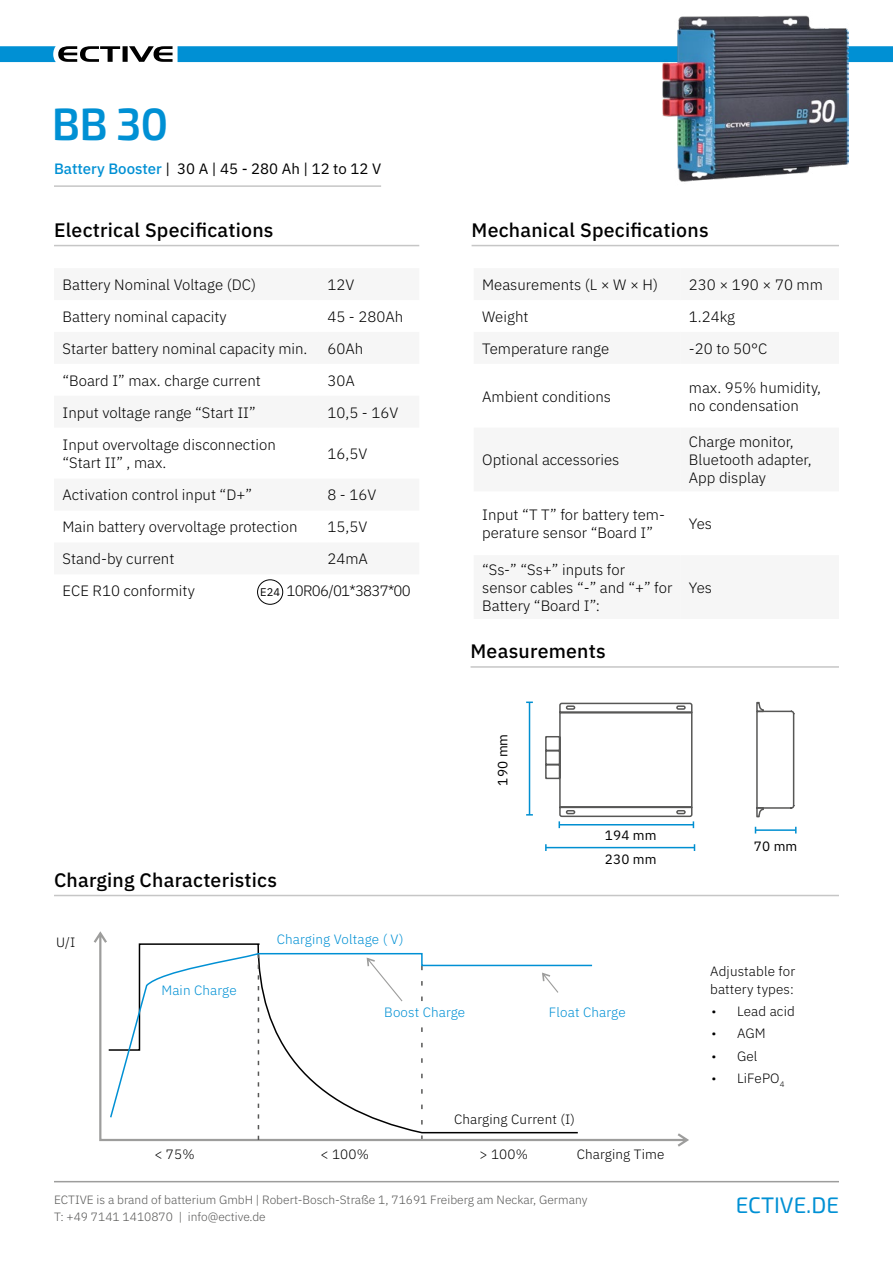
<style>
.page{position:relative;width:893px;height:1263px;background:#fff}
.page>*{position:absolute;margin:0;border:0;box-sizing:border-box;transform-origin:0 0}
.t1{font:600 45.3px "Exo 2";color:#0090d4}
.t2{font:22.5px "Exo 2";color:#0090d4}
.t3{font:500 19.5px "IBM Plex Sans";letter-spacing:.01em;color:#000}
.t4{font:300 15px/32px "IBM Plex Sans";color:#000}
.t5{font:15px "IBM Plex Sans";color:#000}
.t6{font:300 15px "IBM Plex Sans";letter-spacing:-.05em;color:#000}
.t7{font:300 13.5px/18px "IBM Plex Sans";letter-spacing:.01em;color:#000}
.t8{font:300 13.5px "IBM Plex Sans";letter-spacing:.01em;color:#0090d4}
.t9{font:13.5px "IBM Plex Sans";letter-spacing:.01em;color:#000}
.t10{font:300 12px/16.5px "IBM Plex Sans";color:#575756}
.s1{font-weight:500;color:#0090d4}
.s2{font-weight:400;font-size:11.1px}
</style>
<div class="page">
<svg style="left:0;top:46px;width:173px;height:16px"></svg>
<div style="left:178px;top:46px;width:715px;height:16px;background:#0090d4"></div>
<hr style="left:54px;top:245px;width:365px;height:1px;background:#c6c6c6">
<hr style="left:472px;top:245px;width:367px;height:1px;background:#c6c6c6">
<hr style="left:471px;top:666px;width:368px;height:2px;background:#c6c6c6">
<hr style="left:54px;top:1181px;width:785px;height:1px;background:#9d9d9c">
<svg style="left:94px;top:931px;width:595px;height:216px"></svg>
<svg style="left:107px;top:942px;width:472px;height:192px"></svg>
<svg style="left:258px;top:1119px;width:1px;height:21px"></svg>
<svg style="left:109px;top:952px;width:485px;height:167px"></svg>
<hr style="left:54px;top:895px;width:785px;height:1px;background:#c6c6c6">
<hr style="left:546px;top:847px;width:148px;height:1px;background:#008fd1">
<svg style="left:545px;top:844px;width:2px;height:7px"></svg>
<hr style="left:755px;top:829px;width:41px;height:2px;background:#008fd1">
<hr style="left:529px;top:702px;width:1px;height:113px;background:#008fd1">
<svg style="left:526px;top:701px;width:7px;height:2px"></svg>
<img style="left:663px;top:15px;width:186px;height:167px">
<svg style="left:756px;top:701px;width:39px;height:117px"></svg>
<svg style="left:545px;top:702px;width:149px;height:126px"></svg>
<div style="left:257px;top:579px;width:26px;height:26px;border:1px solid #000;border-radius:50%"></div>
<hr style="left:54px;top:185px;width:327px;height:2px;background:#c6c6c6">
<h1 class="t1" style="left:52px;top:97px;width:118px">BB 30</h1>
<p class="t5" style="left:54px;top:158px;width:329px"><span class="s1">Battery Booster</span> | 30 A | 45 - 280 Ah | 12 to 12 V</p>
<h3 class="t3" style="left:54px;top:215px;width:221px">Electrical Specifications</h3>
<h3 class="t3" style="left:472px;top:215px;width:239px">Mechanical Specifications</h3>
<p class="t4" style="left:63px;top:267px;width:247px">Battery Nominal Voltage (DC)<br>Battery nominal capacity<br>Starter battery nominal capacity min. “Board I” max. charge current<br>Input voltage range “Start II”<br>Input overvoltage disconnection</p>
<p class="t4" style="left:63px;top:445px;width:237px">“Start II” , max.<br>Activation control input “D+”<br>Main battery overvoltage protection<br>Stand-by current<br>ECE R10 conformity</p>
<p class="t4" style="left:327px;top:267px;width:77px">12V<br>45 - 280Ah<br>60Ah<br>30A<br>10,5 - 16V</p>
<p class="t4" style="left:327px;top:436px;width:41px">16,5V</p>
<p class="t4" style="left:327px;top:478px;width:50px">8 - 16V<br>15,5V<br>24mA</p>
<p class="t6" style="left:260px;top:579px;width:152px"><span class="s2">E24</span> 10R06/01*3837*00</p>
<p class="t4" style="left:482px;top:267px;width:177px">Measurements (L × W × H)<br>Weight<br>Temperature range</p>
<p class="t4" style="left:482px;top:379px;width:130px">Ambient conditions</p>
<p class="t4" style="left:482px;top:443px;width:139px">Optional accessories</p>
<p class="t4" style="left:482px;top:505px;width:184px;line-height:18px">Input “T T” for battery tem&shy;perature sensor “Board I”</p>
<p class="t4" style="left:482px;top:559px;width:192px;line-height:18px">“Ss-” “Ss+” inputs for sensor cables “-” and “+” for<br>Battery “Board I”:</p>
<h3 class="t3" style="left:471px;top:636px;width:137px">Measurements</h3>
<p class="t4" style="left:689px;top:267px;width:135px">230 × 190 × 70 mm<br>1.24kg<br>-20 to 50°C</p>
<p class="t4" style="left:689px;top:377px;width:134px;line-height:18px">max. 95% humidity, no condensation</p>
<p class="t4" style="left:689px;top:432px;width:124px;line-height:18px">Charge monitor,<br>Bluetooth adapter,<br>App display</p>
<p class="t4" style="left:689px;top:507px;width:25px">Yes</p>
<p class="t4" style="left:689px;top:570px;width:25px">Yes</p>
<p class="t9" style="left:493px;top:785px;width:53px;rotate:-90deg">190 mm</p>
<h3 class="t3" style="left:54px;top:865px;width:225px">Charging Characteristics</h3>
<p class="t7" style="left:56px;top:932px;width:21px">U/I</p>
<p class="t8" style="left:277px;top:929px;width:128px">Charging Voltage ( V)</p>
<p class="t8" style="left:161px;top:980px;width:77px">Main Charge</p>
<p class="t8" style="left:384px;top:1002px;width:82px">Boost Charge</p>
<p class="t9" style="left:605px;top:825px;width:53px">194 mm</p>
<p class="t9" style="left:605px;top:849px;width:53px">230 mm</p>
<p class="t8" style="left:549px;top:1002px;width:78px">Float Charge</p>
<p class="t7" style="left:454px;top:1108px;width:122px">Charging Current (I)</p>
<p class="t7" style="left:154px;top:1144px;width:42px">&lt; 75%</p>
<p class="t7" style="left:320px;top:1144px;width:50px">&lt; 100%</p>
<p class="t7" style="left:479px;top:1144px;width:50px">&gt; 100%</p>
<p class="t7" style="left:577px;top:1144px;width:89px">Charging Time</p>
<p class="t9" style="left:754px;top:835px;width:45px">70 mm</p>
<p class="t7" style="left:710px;top:961px;width:87px">Adjustable for battery types:</p>
<p class="t7" style="left:712px;top:1001px;width:85px">• Lead acid</p>
<p class="t7" style="left:712px;top:1023px;width:56px">• AGM</p>
<p class="t7" style="left:712px;top:1046px;width:47px">• Gel</p>
<p class="t7" style="left:712px;top:1068px;width:74px">• LiFePO<sub>4</sub></p>
<p class="t10" style="left:54px;top:1191px;width:535px">ECTIVE is a brand of batterium GmbH | Robert-Bosch-Straße 1, 71691 Freiberg am Neckar, Germany<br>T: +49 7141 1410870 | info@ective.de</p>
<h2 class="t2" style="left:736px;top:1192px;width:105px">ECTIVE.DE</h2>
</div>
